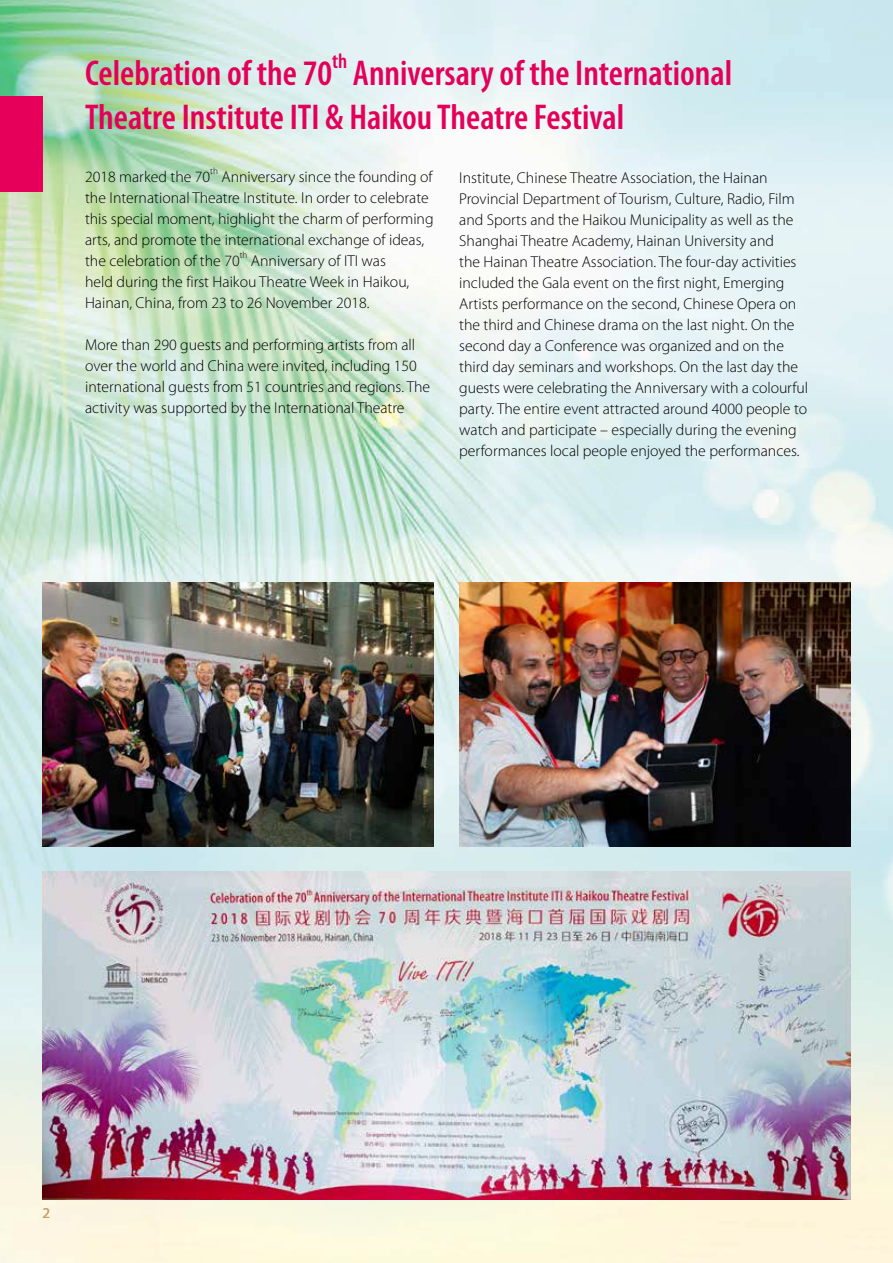
<style>
.page{position:relative;width:893px;height:1263px;background:#fff}
.page>*{position:absolute;margin:0;border:0;box-sizing:border-box;transform-origin:0 0}
.t1{font:600 condensed 36px/43.2px "Myriad Pro";color:#e30059}
.t2{font:600 condensed 21px "Myriad Pro";color:#e30059}
.t3{font:300 15.75px/21px "Myriad Pro";color:#000}
.t4{font:15px "Myriad Pro";color:#c6a265}
.t5{font:300 9.15px "Myriad Pro";color:#000}
</style>
<div class="page">
<img style="left:0;top:0;width:893px;height:1263px">
<img style="left:43px;top:872px;width:807px;height:327px">
<img style="left:43px;top:583px;width:391px;height:264px">
<div style="left:0;top:96px;width:43px;height:95px;background:#e60059"></div>
<img style="left:460px;top:583px;width:390px;height:264px">
<h1 class="t1" style="left:85px;top:51px;width:249px">Celebration of the 70</h1>
<h2 class="t2" style="left:332px;top:48px;width:17px">th</h2>
<h1 class="t1" style="left:85px;top:51px;width:649px;text-indent:268px">Anniversary of the International<br>Theatre Institute ITI &amp; Haikou Theatre Festival</h1>
<p class="t3" style="left:85px;top:166px;width:127px">2018 marked the 70</p>
<p class="t5" style="left:210px;top:166px;width:9px">th</p>
<p class="t3" style="left:85px;top:166px;width:350px;text-indent:136px">Anniversary since the founding of the International Theatre Institute. In order to celebrate this special moment, highlight the charm of performing arts, and promote the international exchange of ideas, the celebration of the 70</p>
<p class="t5" style="left:240px;top:250px;width:9px">th</p>
<p class="t3" style="left:85px;top:250px;width:326px;text-indent:166px">Anniversary of ITI was held during the first Haikou Theatre Week in Haikou,<br>Hainan, China, from 23 to 26 November 2018.</p>
<p class="t3" style="left:85px;top:334px;width:347px">More than 290 guests and performing artists from all over the world and China were invited, including 150 international guests from 51 countries and regions. The activity was supported by the International Theatre</p>
<p class="t3" style="left:459px;top:168px;width:350px">Institute, Chinese Theatre Association, the Hainan Provincial Department of Tourism, Culture, Radio, Film and Sports and the Haikou Municipality as well as the Shanghai Theatre Academy, Hainan University and<br>the Hainan Theatre Association. The four-day activities included the Gala event on the first night, Emerging Artists performance on the second, Chinese Opera on the third and Chinese drama on the last night. On the second day a Conference was organized and on the third day seminars and workshops. On the last day the guests were celebrating the Anniversary with a colourful party. The entire event attracted around 4000 people to watch and participate – especially during the evening performances local people enjoyed the performances.</p>
<p class="t4" style="left:43px;top:1203px;width:9px">2</p>
</div>
